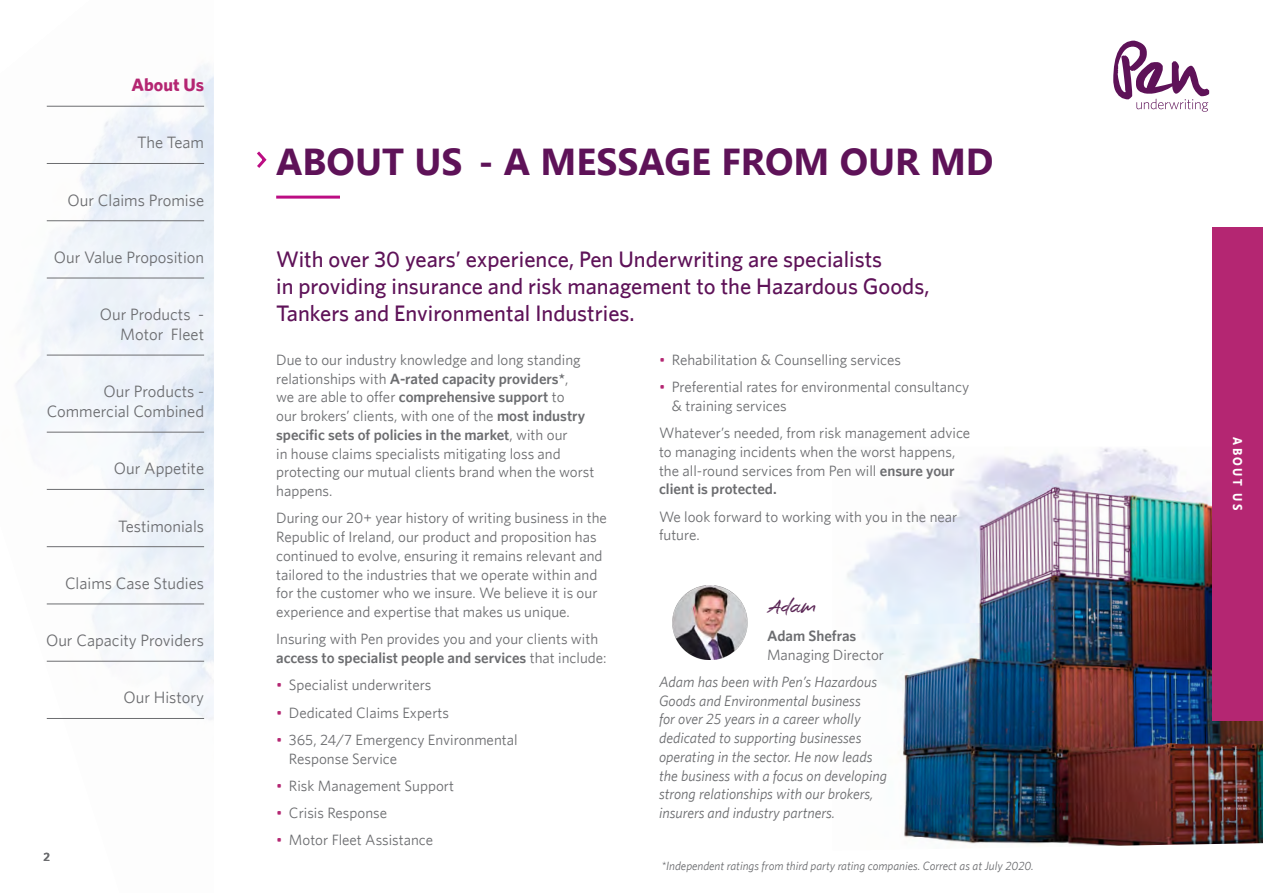
<style>
.page{position:relative;width:1263px;height:893px;background:#fff}
.page>*{position:absolute;margin:0;border:0;box-sizing:border-box;transform-origin:0 0}
.lvl1_header{font:700 37.5px "Khmer UI";color:#5e1258}
.opening_para{font:500 22.5px/27px "Whitney";color:#5e1258}
.t1{font:19.5px "Sentury";color:#592454}
.t2{font:700 18px "Whitney";color:#b42672}
.t3{font:16.5px/19.8px "Whitney";color:#6c6d70;text-align:right}
.t4{font:15px/18.8px "Whitney";color:#6c6d70}
.t5{font:italic 15px/18.8px "Whitney";color:#6c6d70}
.t6{font:700 12.75px "Khmer UI";letter-spacing:.2em;color:#fff;scale:.9 1}
.t7{font:italic 12px "Whitney";color:#6c6d70}
.t8{font:600 12px "Whitney";color:#6c6d70}
.s1{font-weight:600}
.s2{color:#b42672}
</style>
<div class="page">
<svg style="left:1113px;top:41px;width:96px;height:71px"></svg>
<svg style="left:257px;top:151px;width:10px;height:17px"></svg>
<hr style="left:276px;top:196px;width:64px;height:3px;background:#bc0d83">
<hr style="left:47px;top:106px;width:157px;height:1px;background:#6c6d70">
<hr style="left:47px;top:163px;width:157px;height:1px;background:#6c6d70">
<hr style="left:47px;top:220px;width:157px;height:1px;background:#6c6d70">
<hr style="left:47px;top:278px;width:157px;height:1px;background:#6c6d70">
<hr style="left:47px;top:355px;width:157px;height:1px;background:#6c6d70">
<hr style="left:47px;top:432px;width:157px;height:1px;background:#6c6d70">
<hr style="left:47px;top:489px;width:157px;height:1px;background:#6c6d70">
<hr style="left:47px;top:546px;width:157px;height:1px;background:#6c6d70">
<hr style="left:47px;top:604px;width:157px;height:1px;background:#6c6d70">
<hr style="left:47px;top:661px;width:157px;height:1px;background:#6c6d70">
<hr style="left:47px;top:718px;width:157px;height:1px;background:#6c6d70">
<img style="left:847px;top:448px;width:416px;height:398px">
<div style="left:1212px;top:227px;width:51px;height:494px;background:#b42672"></div>
<img style="left:672px;top:585px;width:76px;height:74px">
<p class="t2" style="left:132px;top:74px;width:74px">About Us</p>
<p class="t3" style="left:137px;top:132px;width:68px">The Team</p>
<p class="t3" style="left:68px;top:190px;width:138px">Our Claims Promise</p>
<p class="t3" style="left:54px;top:247px;width:152px">Our Value Proposition</p>
<p class="t3" style="left:100px;top:304px;width:106px">Our Products -<br>Motor Fleet</p>
<p class="t3" style="left:47px;top:381px;width:159px">Our Products -<br>Commercial Combined</p>
<p class="t3" style="left:114px;top:458px;width:92px">Our Appetite</p>
<p class="t3" style="left:118px;top:516px;width:87px">Testimonials</p>
<p class="t3" style="left:65px;top:573px;width:141px">Claims Case Studies</p>
<p class="t3" style="left:46px;top:630px;width:160px">Our Capacity Providers</p>
<p class="t8" style="left:44px;top:850px;width:8px">2</p>
<p class="t3" style="left:123px;top:687px;width:82px">Our History</p>
<p class="lvl1_header" style="left:276px;top:140px;width:719px">ABOUT US - A MESSAGE FROM OUR MD</p>
<p class="opening_para" style="left:276px;top:245px;width:655px">With over 30 years’ experience, Pen Underwriting are specialists<br>in providing insurance and risk management to the Hazardous Goods,<br>Tankers and Environmental Industries.</p>
<p class="t4" style="left:276px;top:350px;width:320px">Due to our industry knowledge and long standing relationships with <span class="s1">A-rated capacity providers*</span>,<br>we are able to offer <span class="s1">comprehensive support</span> to<br>our brokers’ clients, with one of the <span class="s1">most industry specific sets of policies in the market</span>, with our<br>in house claims specialists mitigating loss and protecting our mutual clients brand when the worst happens.</p>
<p class="t4" style="left:276px;top:508px;width:332px">During our 20+ year history of writing business in the Republic of Ireland, our product and proposition has continued to evolve, ensuring it remains relevant and tailored to the industries that we operate within and for the customer who we insure. We believe it is our experience and expertise that makes us unique.</p>
<p class="t4" style="left:276px;top:629px;width:332px">Insuring with Pen provides you and your clients with <span class="s1">access to specialist people and services</span> that include:</p>
<p class="t4" style="left:276px;top:675px;width:157px"><span class="s2">•</span> Specialist underwriters</p>
<p class="t4" style="left:276px;top:703px;width:174px"><span class="s2">•</span> Dedicated Claims Experts</p>
<p class="t4" style="left:289px;top:730px;width:230px;text-indent:-13px"><span class="s2">•</span> 365, 24/7 Emergency Environmental<br>Response Service</p>
<p class="t4" style="left:276px;top:776px;width:179px"><span class="s2">•</span> Risk Management Support</p>
<p class="t4" style="left:276px;top:803px;width:112px"><span class="s2">•</span> Crisis Response</p>
<p class="t4" style="left:276px;top:830px;width:158px"><span class="s2">•</span> Motor Fleet Assistance</p>
<p class="t4" style="left:659px;top:350px;width:244px"><span class="s2">•</span> Rehabilitation &amp; Counselling services</p>
<p class="t4" style="left:672px;top:377px;width:299px;text-indent:-13px"><span class="s2">•</span> Preferential rates for environmental consultancy &amp; training services</p>
<p class="t4" style="left:659px;top:423px;width:313px">Whatever’s needed, from risk management advice to managing incidents when the worst happens, the all-round services from Pen will <span class="s1">ensure your client is protected.</span></p>
<p class="t4" style="left:659px;top:507px;width:300px">We look forward to working with you in the near future.</p>
<p class="t1" style="left:767px;top:595px;width:51px">Adam</p>
<p class="t4" style="left:767px;top:626px;width:119px"><span class="s1">Adam Shefras<br></span>Managing Director</p>
<p class="t5" style="left:659px;top:672px;width:230px">Adam has been with Pen’s Hazardous Goods and Environmental business<br>for over 25 years in a career wholly dedicated to supporting businesses operating in the sector. He now leads the business with a focus on developing strong relationships with our brokers, insurers and industry partners.</p>
<p class="t7" style="left:661px;top:858px;width:374px">*Independent ratings from third party rating companies. Correct as at July 2020.</p>
<p class="t6" style="left:1245px;top:437px;width:83px;rotate:90deg">ABOUT US</p>
</div>
